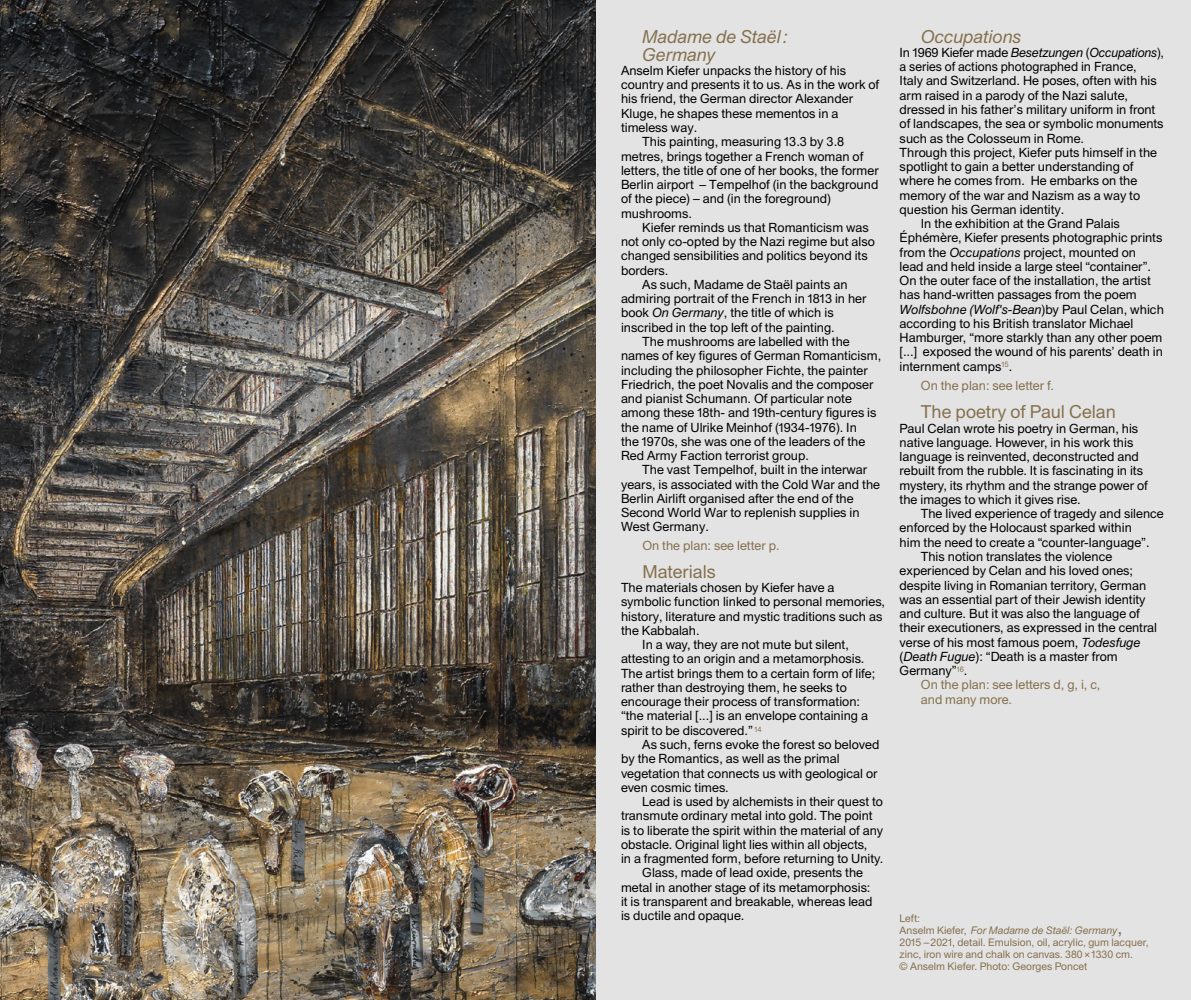
<style>
.page{position:relative;width:1191px;height:1000px;background:#fff}
.page>*{position:absolute;margin:0;border:0;box-sizing:border-box;transform-origin:0 0}
.t1{font:italic 18px/18px "Union";color:#85704e}
.t2{font:18px "Union";color:#85704e}
.t3{font:12.75px/14.2px "Union";color:#000}
.t4{font:12.75px "Union";color:#85704e}
.t5{font:italic 12.75px "Union";letter-spacing:-.01em;color:#000}
.t6{font:10.5px/12px "Union";color:#85704e}
.s1{font-style:italic}
.s2{font-style:normal}
.s3{font-size:18px}
</style>
<div class="page">
<div style="left:0;top:0;width:1191px;height:999px;background:#e3e3e3"></div>
<img style="left:0;top:0;width:595px;height:999px">
<h1 class="t1" style="left:642px;top:27px;width:147px">Madame de Staël:<br>Germany</h1>
<p class="t3" style="left:621px;top:63px;width:227px">Anselm Kiefer unpacks the history of his</p>
<p class="t3" style="left:621px;top:78px;width:260px">country and presents it to us. As in the work of</p>
<p class="t3" style="left:621px;top:92px;width:233px">his friend, the German director Alexander</p>
<p class="t3" style="left:621px;top:106px;width:219px">Kluge, he shapes these mementos in a</p>
<p class="t3" style="left:621px;top:120px;width:78px">timeless way.</p>
<p class="t3" style="left:642px;top:135px;width:203px">This painting, measuring 13.3 by 3.8</p>
<p class="t3" style="left:621px;top:149px;width:244px">metres, brings together a French woman of</p>
<p class="t3" style="left:621px;top:163px;width:259px">letters, the title of one of her books, the former</p>
<p class="t3" style="left:621px;top:177px;width:259px">Berlin airport – Tempelhof (in the background</p>
<p class="t3" style="left:621px;top:192px;width:211px">of the piece) – and (in the foreground)</p>
<p class="t3" style="left:621px;top:206px;width:73px">mushrooms.</p>
<p class="t3" style="left:642px;top:220px;width:228px">Kiefer reminds us that Romanticism was</p>
<p class="t3" style="left:621px;top:234px;width:255px">not only co-opted by the Nazi regime but also</p>
<p class="t3" style="left:621px;top:249px;width:248px">changed sensibilities and politics beyond its</p>
<p class="t3" style="left:621px;top:263px;width:49px">borders.</p>
<p class="t3" style="left:642px;top:277px;width:207px">As such, Madame de Staël paints an</p>
<p class="t3" style="left:621px;top:291px;width:247px">admiring portrait of the French in 1813 in her</p>
<p class="t3" style="left:621px;top:306px;width:214px">book <span class="s1">On Germany</span>, the title of which is</p>
<p class="t3" style="left:621px;top:320px;width:215px">inscribed in the top left of the painting.</p>
<p class="t3" style="left:642px;top:334px;width:209px">The mushrooms are labelled with the</p>
<p class="t3" style="left:621px;top:348px;width:262px">names of key figures of German Romanticism,</p>
<p class="t3" style="left:621px;top:363px;width:248px">including the philosopher Fichte, the painter</p>
<p class="t3" style="left:621px;top:377px;width:254px">Friedrich, the poet Novalis and the composer</p>
<p class="t3" style="left:621px;top:391px;width:232px">and pianist Schumann. Of particular note</p>
<p class="t3" style="left:621px;top:405px;width:257px">among these 18th- and 19th-century figures is</p>
<p class="t3" style="left:621px;top:420px;width:237px">the name of Ulrike Meinhof (1934-1976). In</p>
<p class="t3" style="left:621px;top:434px;width:246px">the 1970s, she was one of the leaders of the</p>
<p class="t3" style="left:621px;top:448px;width:189px">Red Army Faction terrorist group.</p>
<p class="t3" style="left:642px;top:462px;width:226px">The vast Tempelhof, built in the interwar</p>
<p class="t3" style="left:621px;top:477px;width:261px">years, is associated with the Cold War and the</p>
<p class="t3" style="left:621px;top:491px;width:234px">Berlin Airlift organised after the end of the</p>
<p class="t3" style="left:621px;top:505px;width:240px">Second World War to replenish supplies in</p>
<p class="t3" style="left:621px;top:519px;width:89px">West Germany.</p>
<p class="t4" style="left:642px;top:538px;width:139px">On the plan: see letter p.</p>
<h1 class="t2" style="left:642px;top:561px;width:75px">Materials</h1>
<p class="t3" style="left:621px;top:580px;width:215px">The materials chosen by Kiefer have a</p>
<p class="t3" style="left:621px;top:594px;width:265px">symbolic function linked to personal memories,</p>
<p class="t3" style="left:621px;top:609px;width:263px">history, literature and mystic traditions such as</p>
<p class="t3" style="left:621px;top:622px;width:80px">the Kabbalah.</p>
<p class="t3" style="left:642px;top:637px;width:208px">In a way, they are not mute but silent,</p>
<p class="t3" style="left:621px;top:651px;width:245px">attesting to an origin and a metamorphosis.</p>
<p class="t3" style="left:621px;top:666px;width:256px">The artist brings them to a certain form of life;</p>
<p class="t3" style="left:621px;top:680px;width:227px">rather than destroying them, he seeks to</p>
<p class="t3" style="left:621px;top:694px;width:240px">encourage their process of transformation:</p>
<p class="t3" style="left:621px;top:708px;width:248px">“the material [...] is an envelope containing a</p>
<p class="t3" style="left:621px;top:723px;width:142px">spirit to be discovered.” <sup>14</sup></p>
<p class="t3" style="left:642px;top:737px;width:239px">As such, ferns evoke the forest so beloved</p>
<p class="t3" style="left:621px;top:751px;width:220px">by the Romantics, as well as the primal</p>
<p class="t3" style="left:621px;top:765px;width:258px">vegetation that connects us with geological or</p>
<p class="t3" style="left:621px;top:780px;width:109px">even cosmic times.</p>
<p class="t3" style="left:642px;top:794px;width:242px">Lead is used by alchemists in their quest to</p>
<p class="t3" style="left:621px;top:808px;width:253px">transmute ordinary metal into gold. The point</p>
<p class="t3" style="left:621px;top:822px;width:264px">is to liberate the spirit within the material of any</p>
<p class="t3" style="left:621px;top:837px;width:248px">obstacle. Original light lies within all objects,</p>
<p class="t3" style="left:621px;top:851px;width:264px">in a fragmented form, before returning to Unity.</p>
<p class="t3" style="left:642px;top:865px;width:222px">Glass, made of lead oxide, presents the</p>
<p class="t3" style="left:621px;top:879px;width:251px">metal in another stage of its metamorphosis:</p>
<p class="t3" style="left:621px;top:894px;width:253px">it is transparent and breakable, whereas lead</p>
<p class="t3" style="left:621px;top:908px;width:125px">is ductile and opaque.</p>
<h1 class="t1" style="left:921px;top:27px;width:102px">Occupations</h1>
<p class="t5" style="left:899px;top:45px;width:266px"><span class="s2">In 1969 Kiefer made</span> Besetzungen <span class="s2">(</span>Occupations<span class="s2">),</span></p>
<p class="t3" style="left:899px;top:60px;width:238px">a series of actions photographed in France,</p>
<p class="t3" style="left:899px;top:74px;width:259px">Italy and Switzerland. He poses, often with his</p>
<p class="t3" style="left:899px;top:88px;width:230px">arm raised in a parody of the Nazi salute,</p>
<p class="t3" style="left:899px;top:102px;width:257px">dressed in his father’s military uniform in front</p>
<p class="t3" style="left:899px;top:117px;width:265px">of landscapes, the sea or symbolic monuments</p>
<p class="t3" style="left:899px;top:131px;width:186px">such as the Colosseum in Rome.</p>
<p class="t3" style="left:899px;top:145px;width:259px">Through this project, Kiefer puts himself in the</p>
<p class="t3" style="left:899px;top:159px;width:235px">spotlight to gain a better understanding of</p>
<p class="t3" style="left:899px;top:174px;width:239px">where he comes from. He embarks on the</p>
<p class="t3" style="left:899px;top:188px;width:242px">memory of the war and Nazism as a way to</p>
<p class="t3" style="left:899px;top:202px;width:166px">question his German identity.</p>
<p class="t3" style="left:921px;top:216px;width:201px">In the exhibition at the Grand Palais</p>
<p class="t3" style="left:899px;top:231px;width:264px">Éphémère, Kiefer presents photographic prints</p>
<p class="t3" style="left:899px;top:245px;width:238px">from the <span class="s1">Occupations</span> project, mounted on</p>
<p class="t3" style="left:899px;top:259px;width:253px">lead and held inside a large steel “container”.</p>
<p class="t3" style="left:899px;top:273px;width:253px">On the outer face of the installation, the artist</p>
<p class="t3" style="left:899px;top:288px;width:239px">has hand-written passages from the poem</p>
<p class="t5" style="left:899px;top:302px;width:266px">Wolfsbohne (Wolf's-Bean<span class="s2">)by Paul Celan, which</span></p>
<p class="t3" style="left:899px;top:316px;width:235px">according to his British translator Michael</p>
<p class="t3" style="left:899px;top:330px;width:264px">Hamburger, “more starkly than any other poem</p>
<p class="t3" style="left:899px;top:345px;width:265px">[...] exposed the wound of his parents’ death in</p>
<p class="t3" style="left:899px;top:359px;width:114px">internment camps<sup>15</sup>.</p>
<p class="t4" style="left:921px;top:378px;width:135px">On the plan: see letter f.</p>
<h1 class="t2" style="left:921px;top:401px;width:197px">The poetry of Paul Celan</h1>
<p class="t3" style="left:899px;top:421px;width:250px">Paul Celan wrote his poetry in German, his native language. However, in his work this language is reinvented, deconstructed and rebuilt from the rubble. It is fascinating in its mystery, its rhythm and the strange power of the images to which it gives rise.</p>
<p class="t3" style="left:921px;top:506px;width:244px">The lived experience of tragedy and silence</p>
<p class="t3" style="left:899px;top:521px;width:234px">enforced by the Holocaust sparked within</p>
<p class="t3" style="left:899px;top:535px;width:251px">him the need to create a “counter-language”.</p>
<p class="t3" style="left:921px;top:549px;width:193px">This notion translates the violence</p>
<p class="t3" style="left:899px;top:563px;width:235px">experienced by Celan and his loved ones;</p>
<p class="t3" style="left:899px;top:578px;width:248px">despite living in Romanian territory, German</p>
<p class="t3" style="left:899px;top:592px;width:247px">was an essential part of their Jewish identity</p>
<p class="t3" style="left:899px;top:606px;width:242px">and culture. But it was also the language of</p>
<p class="t3" style="left:899px;top:620px;width:259px">their executioners, as expressed in the central</p>
<p class="t3" style="left:899px;top:635px;width:242px">verse of his most famous poem, <span class="s1">Todesfuge</span></p>
<p class="t3" style="left:899px;top:649px;width:220px">(<span class="s1">Death Fugue</span>): “Death is a master from</p>
<p class="t3" style="left:899px;top:663px;width:69px">Germany”<sup>16</sup>.</p>
<p class="t4" style="left:921px;top:677px;width:181px">On the plan: see letters d, g, i, c,</p>
<p class="t4" style="left:921px;top:691px;width:92px">and many more.</p>
<p class="t6" style="left:899px;top:912px;width:250px">Left:<br>Anselm Kiefer, <span class="s1">For Madame de Staël: Germany</span><span class="s3">,<br></span>2015 –2021, detail. Emulsion, oil, acrylic, gum lacquer, zinc, iron wire and chalk on canvas. 380×1330 cm.<br>© Anselm Kiefer. Photo: Georges Poncet</p>
</div>
